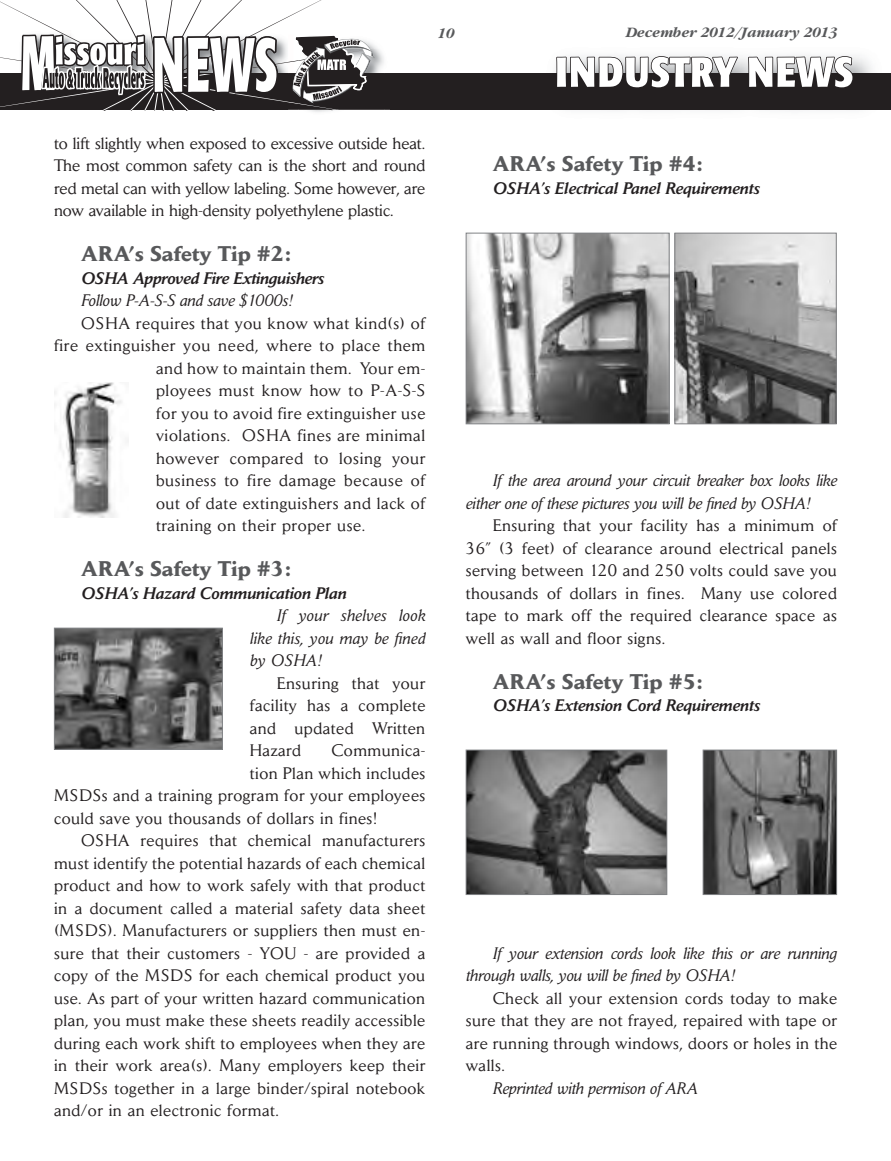
<style>
.page{position:relative;width:891px;height:1161px;background:#fff}
.page>*{position:absolute;margin:0;border:0;box-sizing:border-box;transform-origin:0 0}
.t1{font:700 21px "Daily News";color:#58595b}
.t2{font:16.5px/22.5px "Daily News";letter-spacing:.03em;color:#231f20;text-align:justify}
.t3{font:italic 16.5px/22.5px "Daily News";color:#231f20}
.t4{font:italic 500 16.5px "Daily News";color:#231f20}
.t5{font:italic 700 15px "Garamond";color:#58595b}
</style>
<div class="page">
<svg style="left:0;top:0;width:322px;height:30px"></svg>
<div style="left:0;top:73px;width:891px;height:37px;background:#231f20"></div>
<img style="left:312px;top:46px;width:72px;height:66px">
<img style="left:375px;top:48px;width:3px;height:14px">
<img style="left:375px;top:73px;width:10px;height:37px">
<svg style="left:0;top:30px;width:375px;height:81px"></svg>
<svg style="left:556px;top:56px;width:182px;height:32px"></svg>
<svg style="left:748px;top:56px;width:105px;height:32px"></svg>
<img style="left:54px;top:383px;width:75px;height:135px">
<img style="left:56px;top:630px;width:165px;height:118px">
<div style="left:54px;top:628px;width:169px;height:122px;border:1px solid #828487"></div>
<img style="left:677px;top:235px;width:158px;height:187px">
<div style="left:675px;top:233px;width:162px;height:191px;border:1px solid #7f8083"></div>
<img style="left:468px;top:235px;width:200px;height:187px">
<div style="left:466px;top:233px;width:204px;height:191px;border:1px solid #808285"></div>
<img style="left:705px;top:752px;width:130px;height:141px">
<div style="left:703px;top:750px;width:134px;height:145px;border:1px solid #808285"></div>
<img style="left:468px;top:752px;width:197px;height:141px">
<div style="left:466px;top:750px;width:201px;height:145px;border:1px solid #808285"></div>
<p class="t5" style="left:437px;top:25px;width:18px">10</p>
<p class="t5" style="left:625px;top:24px;width:213px">December 2012/January 2013</p>
<p class="t2" style="left:54px;top:131px;width:373px">to lift slightly when exposed to excessive outside heat.<br>The most common safety can is the short and round red metal can with yellow labeling. Some however, are now available in high-density polyethylene plastic.</p>
<p class="t1" style="left:81px;top:241px;width:212px">ARA’s Safety Tip #2:</p>
<p class="t4" style="left:81px;top:268px;width:245px">OSHA Approved Fire Extinguishers</p>
<p class="t3" style="left:81px;top:289px;width:213px">Follow P-A-S-S and save $1000s!</p>
<p class="t2" style="left:81px;top:311px;width:346px">OSHA requires that you know what kind(s) of</p>
<p class="t2" style="left:54px;top:334px;width:373px">fire extinguisher you need, where to place them</p>
<p class="t2" style="left:156px;top:356px;width:271px">and how to maintain them. Your em-</p>
<p class="t2" style="left:156px;top:379px;width:271px">ployees must know how to P-A-S-S</p>
<p class="t2" style="left:156px;top:401px;width:271px">for you to avoid fire extinguisher use</p>
<p class="t2" style="left:156px;top:424px;width:271px">violations. OSHA fines are minimal</p>
<p class="t2" style="left:156px;top:446px;width:271px">however compared to losing your</p>
<p class="t2" style="left:156px;top:469px;width:271px">business to fire damage because of</p>
<p class="t2" style="left:156px;top:491px;width:271px">out of date extinguishers and lack of</p>
<p class="t2" style="left:156px;top:514px;width:211px">training on their proper use.</p>
<p class="t1" style="left:81px;top:556px;width:212px">ARA’s Safety Tip #3:</p>
<p class="t4" style="left:81px;top:583px;width:267px">OSHA’s Hazard Communication Plan</p>
<p class="t3" style="left:250px;top:604px;width:177px;text-align:justify;text-indent:27px">If your shelves look like this, you may be fined by OSHA!</p>
<p class="t2" style="left:250px;top:671px;width:177px;text-indent:27px">Ensuring that your facility has a complete and updated Written Hazard</p>
<p class="t2" style="left:331px;top:739px;width:95px">Communica-</p>
<p class="t2" style="left:250px;top:761px;width:177px">tion Plan which includes</p>
<p class="t2" style="left:54px;top:784px;width:373px">MSDSs and a training program for your employees</p>
<p class="t2" style="left:54px;top:806px;width:324px">could save you thousands of dollars in fines!</p>
<p class="t2" style="left:81px;top:829px;width:346px">OSHA requires that chemical manufacturers</p>
<p class="t2" style="left:54px;top:851px;width:373px">must identify the potential hazards of each chemical</p>
<p class="t2" style="left:54px;top:874px;width:373px">product and how to work safely with that product</p>
<p class="t2" style="left:54px;top:896px;width:373px">in a document called a material safety data sheet</p>
<p class="t2" style="left:54px;top:919px;width:373px">(MSDS). Manufacturers or suppliers then must en-</p>
<p class="t2" style="left:54px;top:942px;width:373px">sure that their customers - YOU - are provided a</p>
<p class="t2" style="left:54px;top:964px;width:373px">copy of the MSDS for each chemical product you</p>
<p class="t2" style="left:54px;top:987px;width:373px">use. As part of your written hazard communication</p>
<p class="t2" style="left:54px;top:1009px;width:373px">plan, you must make these sheets readily accessible</p>
<p class="t2" style="left:54px;top:1032px;width:373px">during each work shift to employees when they are</p>
<p class="t2" style="left:54px;top:1054px;width:373px">in their work area(s). Many employers keep their</p>
<p class="t2" style="left:54px;top:1077px;width:373px">MSDSs together in a large binder/spiral notebook</p>
<p class="t2" style="left:54px;top:1099px;width:226px">and/or in an electronic format.</p>
<p class="t1" style="left:493px;top:151px;width:212px">ARA’s Safety Tip #4:</p>
<p class="t4" style="left:493px;top:178px;width:268px">OSHA’s Electrical Panel Requirements</p>
<p class="t3" style="left:466px;top:469px;width:373px;text-indent:27px">If the area around your circuit breaker box looks like either one of these pictures you will be fined by OSHA!</p>
<p class="t2" style="left:466px;top:514px;width:373px;text-indent:27px">Ensuring that your facility has a minimum of 36” (3 feet) of clearance around electrical panels serving between 120 and 250 volts could save you thousands of dollars in fines. Many use colored tape to mark off the required clearance space as well as wall and floor signs.</p>
<p class="t1" style="left:493px;top:668px;width:212px">ARA’s Safety Tip #5:</p>
<p class="t4" style="left:493px;top:695px;width:269px">OSHA’s Extension Cord Requirements</p>
<p class="t3" style="left:466px;top:942px;width:373px;text-indent:27px">If your extension cords look like this or are running through walls, you will be fined by OSHA!</p>
<p class="t2" style="left:466px;top:986px;width:373px;text-indent:27px">Check all your extension cords today to make sure that they are not frayed, repaired with tape or are running through windows, doors or holes in the walls.</p>
<p class="t3" style="left:493px;top:1077px;width:207px">Reprinted with permison of ARA</p>
</div>
